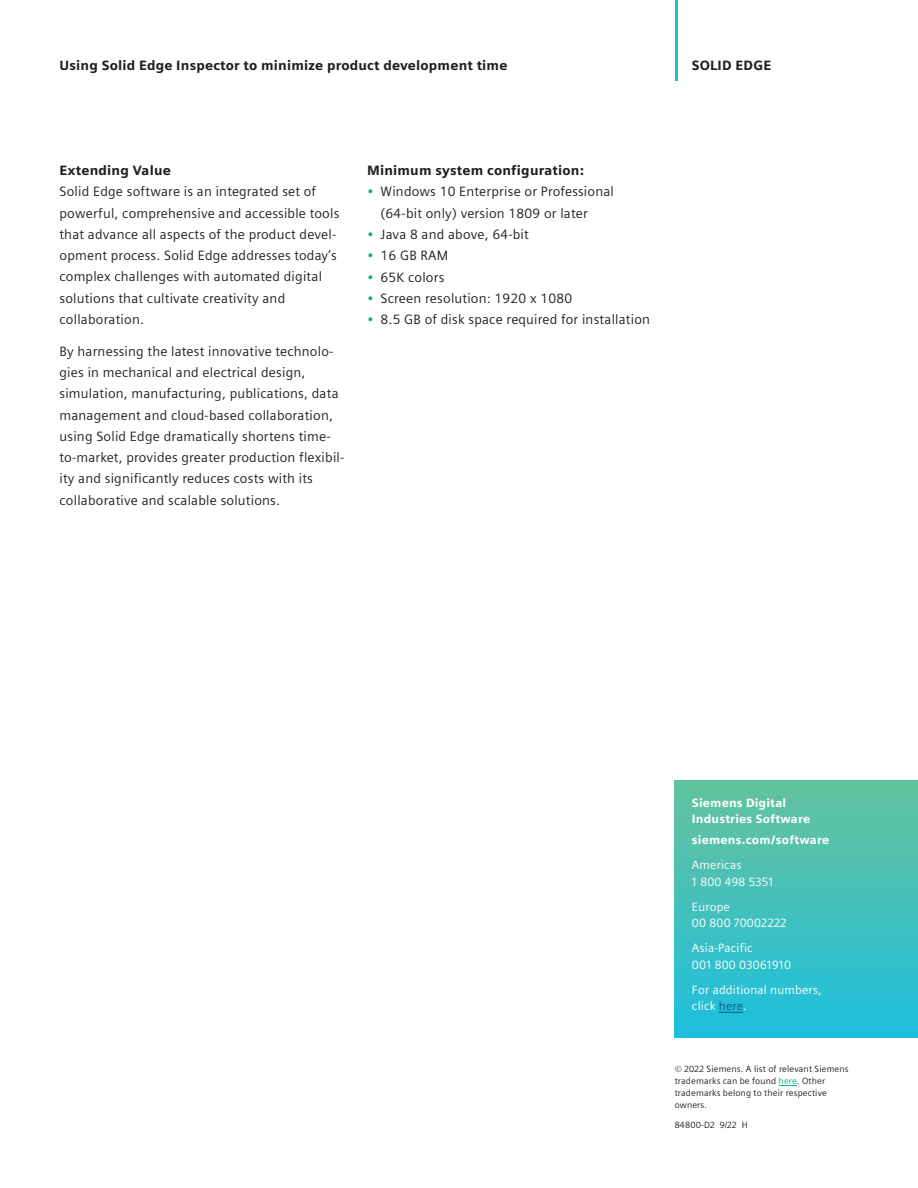
<style>
.page{position:relative;width:918px;height:1188px;background:#fff}
.page>*{position:absolute;margin:0;border:0;box-sizing:border-box;transform-origin:0 0}
.t1{font:13.5px/21.3px "Siemens Sans";letter-spacing:.015em;color:#231f20}
.t2{font:900 13.5px "Siemens Sans";letter-spacing:.015em;color:#231f20}
.t3{font:12px/16.5px "Siemens Sans";letter-spacing:.015em;color:#fff}
.t4{font:900 12px/16.5px "Siemens Sans";letter-spacing:.015em;color:#fff}
.t5{font:9px/12px "Siemens Sans";letter-spacing:.015em;color:#231f20}
.s1{color:#05b085}
.s2{color:#015c83}
</style>
<div class="page">
<svg style="left:779px;top:1085px;width:18px;height:1px"></svg>
<div style="left:675px;top:781px;width:243px;height:256px;background:linear-gradient(to bottom,#66c29c,#1ebfde)"></div>
<svg style="left:719px;top:1012px;width:24px;height:1px"></svg>
<hr style="left:675px;top:0;width:3px;height:81px;background:#1cbfdf">
<p class="t2" style="left:60px;top:58px;width:449px">Using Solid Edge Inspector to minimize product development time</p>
<p class="t2" style="left:692px;top:57px;width:81px">SOLID EDGE</p>
<p class="t2" style="left:60px;top:162px;width:113px">Extending Value</p>
<p class="t1" style="left:60px;top:181px;width:281px">Solid Edge software is an integrated set of powerful, comprehensive and accessible tools that advance all aspects of the product devel&shy;opment process. Solid Edge addresses today’s complex challenges with automated digital solutions that cultivate creativity and collaboration.</p>
<p class="t1" style="left:60px;top:341px;width:286px">By harnessing the latest innovative technolo&shy;gies in mechanical and electrical design, simulation, manufacturing, publications, data management and cloud-based collaboration, using Solid Edge dramatically shortens time&shy;to-market, provides greater production flexibil&shy;ity and significantly reduces costs with its collaborative and scalable solutions.</p>
<p class="t2" style="left:367px;top:163px;width:218px">Minimum system configuration:</p>
<p class="t1" style="left:381px;top:181px;width:235px;text-indent:-14px"><span class="s1">•</span> Windows 10 Enterprise or Professional (64-bit only) version 1809 or later</p>
<p class="t1" style="left:367px;top:224px;width:163px"><span class="s1">•</span> Java 8 and above, 64-bit</p>
<p class="t1" style="left:367px;top:245px;width:83px"><span class="s1">•</span> 16 GB RAM</p>
<p class="t1" style="left:367px;top:266px;width:79px"><span class="s1">•</span> 65K colors</p>
<p class="t1" style="left:367px;top:288px;width:207px"><span class="s1">•</span> Screen resolution: 1920 x 1080</p>
<p class="t1" style="left:367px;top:309px;width:284px"><span class="s1">•</span> 8.5 GB of disk space required for installation</p>
<p class="t4" style="left:692px;top:794px;width:120px">Siemens Digital<br>Industries Software</p>
<p class="t4" style="left:692px;top:832px;width:139px">siemens.com/software</p>
<p class="t3" style="left:692px;top:857px;width:83px">Americas<br>1 800 498 5351</p>
<p class="t3" style="left:692px;top:898px;width:96px">Europe<br>00 800 70002222</p>
<p class="t3" style="left:692px;top:940px;width:101px">Asia-Pacific<br>001 800 03061910</p>
<p class="t3" style="left:692px;top:981px;width:131px">For additional numbers, click <span class="s2">here</span>.</p>
<p class="t5" style="left:675px;top:1063px;width:175px">© 2022 Siemens. A list of relevant Siemens trademarks can be found <span class="s1">here</span>. Other trademarks belong to their respective owners.</p>
<p class="t5" style="left:675px;top:1119px;width:75px">84800-D2 9/22 H</p>
</div>
